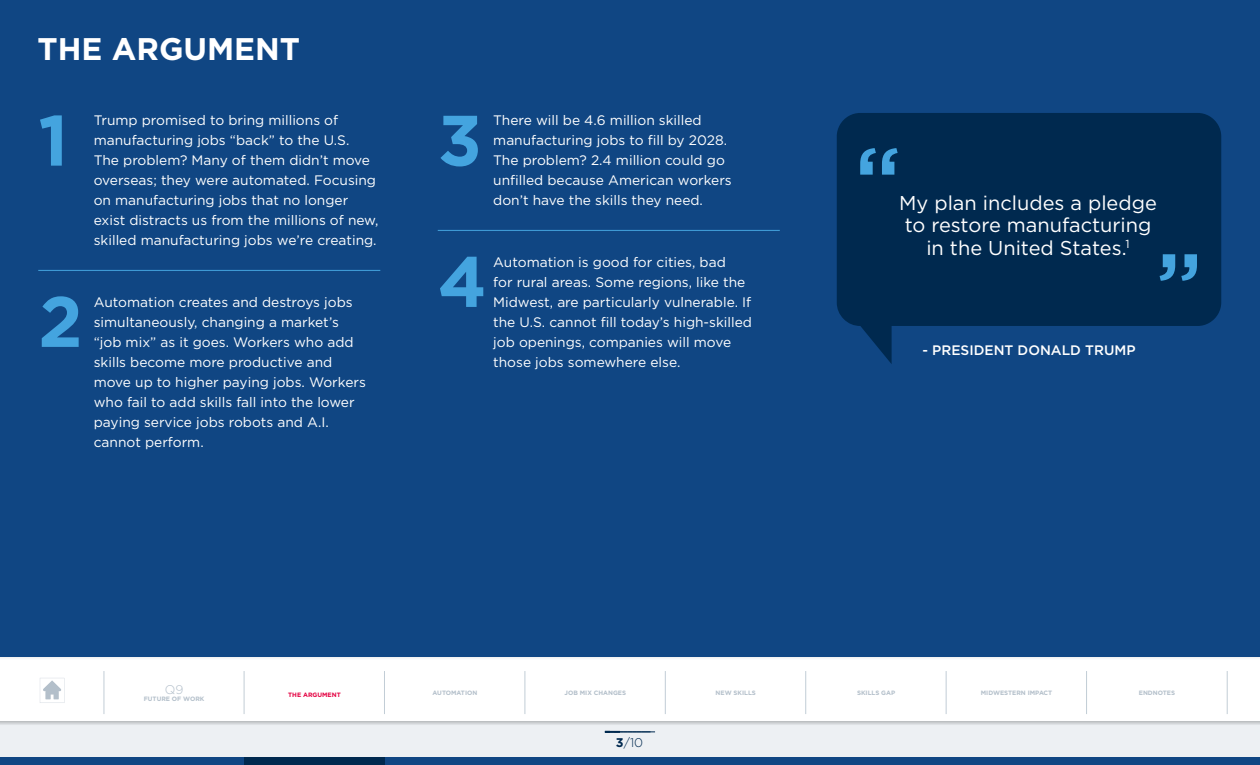
<style>
.page{position:relative;width:1260px;height:765px;background:#fff}
.page>*{position:absolute;margin:0;border:0;box-sizing:border-box;transform-origin:0 0}
.t1{font:500 93.75px "Gotham";color:#44a4df}
.t2{font:700 71.25px "Gotham";color:#44a4df}
.t3{font:700 31.25px "Gotham";color:#fff}
.t4{font:20px/22.5px "Gotham";color:#fff;text-align:center}
.t5{font:13.75px/20px "Gotham";color:#fff}
.t6{font:500 13.75px "Gotham";color:#fff}
.t7{font:300 12.62px "Gotham";color:#00294f}
.t8{font:300 12.5px "Gotham";color:#b3bfca}
.t9{font:700 6.25px "Gotham";color:#b3bfca}
.t10{font:700 6.25px "Gotham";color:#e40041}
.s1{font-weight:700}
</style>
<div class="page">
<div style="left:0;top:721px;width:1260px;height:44px;background:#edf0f3"></div>
<svg style="left:0;top:722px;width:1260px;height:3px"></svg>
<hr style="left:605px;top:732px;width:50px;height:1px;background:#00294f">
<div style="left:0;top:656px;width:1260px;height:5px;background:#f7f7f7"></div>
<svg style="left:40px;top:678px;width:24px;height:25px"></svg>
<div style="left:0;top:757px;width:1260px;height:8px;background:#104683"></div>
<div style="left:244px;top:757px;width:140px;height:8px;background:#00294f"></div>
<hr style="left:104px;top:671px;width:1px;height:43px;background:#c2cdd6">
<hr style="left:384px;top:671px;width:1px;height:43px;background:#c2cdd6">
<hr style="left:665px;top:671px;width:1px;height:43px;background:#c2cdd6">
<hr style="left:946px;top:671px;width:1px;height:43px;background:#c2cdd6">
<hr style="left:244px;top:671px;width:1px;height:43px;background:#c2cdd6">
<hr style="left:525px;top:671px;width:1px;height:43px;background:#c2cdd6">
<hr style="left:806px;top:671px;width:1px;height:43px;background:#c2cdd6">
<hr style="left:1086px;top:671px;width:1px;height:43px;background:#c2cdd6">
<hr style="left:1227px;top:671px;width:1px;height:43px;background:#c2cdd6">
<svg style="left:605px;top:731px;width:46px;height:2px"></svg>
<div style="left:0;top:0;width:1260px;height:656px;background:#104683"></div>
<hr style="left:38px;top:270px;width:342px;height:1px;background:#44a4df">
<hr style="left:438px;top:230px;width:342px;height:1px;background:#44a4df">
<svg style="left:837px;top:113px;width:384px;height:251px;fill:#00294f"></svg>
<h3 class="t3" style="left:37px;top:28px;width:264px">THE ARGUMENT</h3>
<p class="t5" style="left:94px;top:110px;width:286px">Trump promised to bring millions of manufacturing jobs “back” to the U.S.<br>The problem? Many of them didn’t move overseas; they were automated. Focusing on manufacturing jobs that no longer exist distracts us from the millions of new, skilled manufacturing jobs we’re creating.</p>
<p class="t5" style="left:493px;top:110px;width:240px">There will be 4.6 million skilled manufacturing jobs to fill by 2028.<br>The problem? 2.4 million could go unfilled because American workers don’t have the skills they need.</p>
<h2 class="t2" style="left:38px;top:93px;width:32px">1</h2>
<h2 class="t2" style="left:438px;top:93px;width:46px">3</h2>
<h2 class="t2" style="left:38px;top:274px;width:46px">2</h2>
<p class="t5" style="left:94px;top:291px;width:274px">Automation creates and destroys jobs simultaneously, changing a market’s “job mix” as it goes. Workers who add skills become more productive and move up to higher paying jobs. Workers who fail to add skills fall into the lower paying service jobs robots and A.I. cannot perform.</p>
<h2 class="t2" style="left:438px;top:234px;width:51px">4</h2>
<p class="t5" style="left:493px;top:251px;width:260px">Automation is good for cities, bad<br>for rural areas. Some regions, like the Midwest, are particularly vulnerable. If the U.S. cannot fill today’s high-skilled job openings, companies will move those jobs somewhere else.</p>
<h1 class="t1" style="left:854px;top:120px;width:48px">“</h1>
<h3 class="t4" style="left:899px;top:191px;width:259px">My plan includes a pledge to restore manufacturing in the United States.<sup>1</sup></h3>
<h1 class="t1" style="left:1203px;top:309px;width:48px;rotate:-180deg">“</h1>
<p class="t6" style="left:923px;top:341px;width:215px">- PRESIDENT DONALD TRUMP</p>
<p class="t8" style="left:165px;top:681px;width:20px">Q9</p>
<p class="t9" style="left:144px;top:695px;width:62px">FUTURE OF WORK</p>
<p class="t10" style="left:288px;top:690px;width:54px">THE ARGUMENT</p>
<p class="t9" style="left:433px;top:689px;width:46px">AUTOMATION</p>
<p class="t9" style="left:565px;top:689px;width:63px">JOB MIX CHANGES</p>
<p class="t9" style="left:716px;top:689px;width:42px">NEW SKILLS</p>
<p class="t9" style="left:857px;top:689px;width:40px">SKILLS GAP</p>
<p class="t9" style="left:981px;top:689px;width:73px">MIDWESTERN IMPACT</p>
<p class="t9" style="left:1139px;top:689px;width:38px">ENDNOTES</p>
<p class="t7" style="left:616px;top:734px;width:29px"><span class="s1">3</span>/10</p>
</div>
